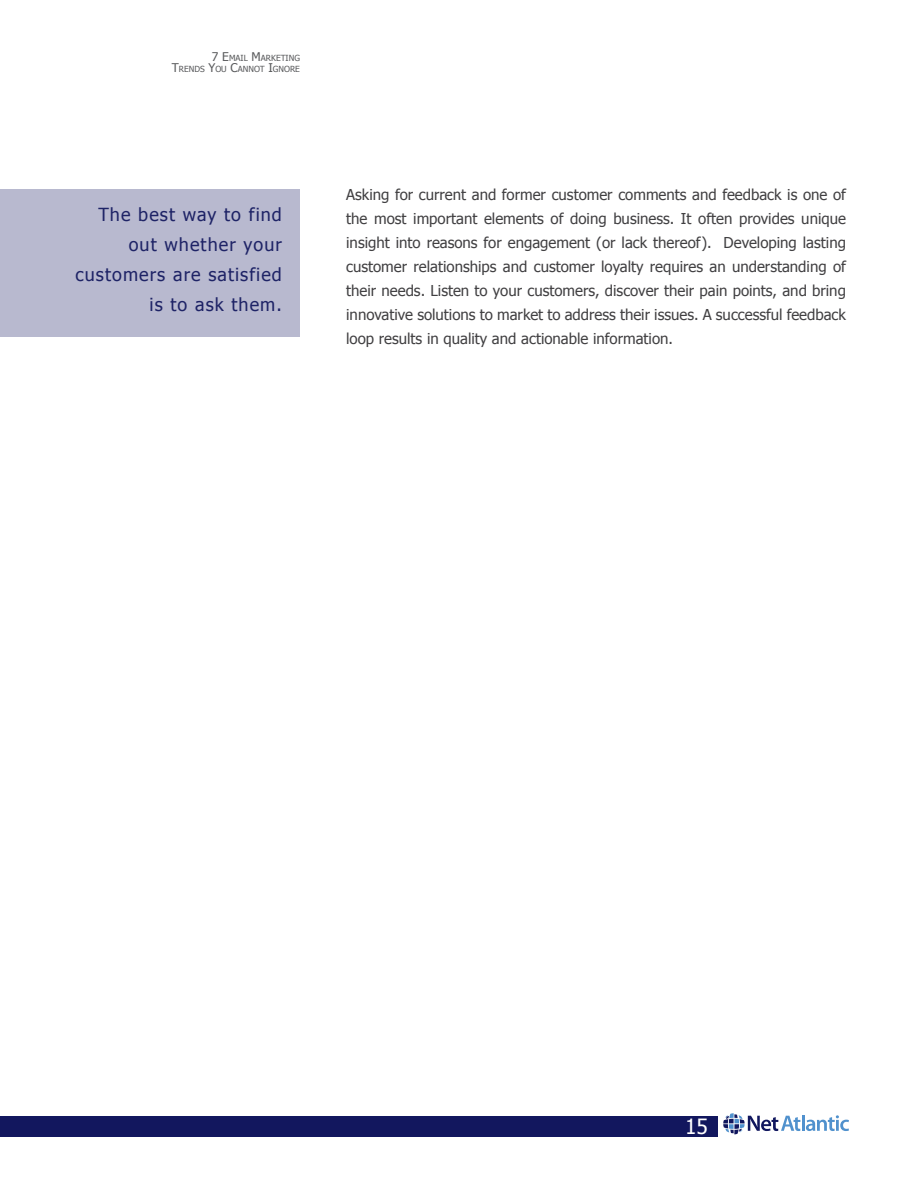
<style>
.page{position:relative;width:918px;height:1188px;background:#fff}
.page>*{position:absolute;margin:0;border:0;box-sizing:border-box;transform-origin:0 0}
.t1{font:21px "Tahoma";color:#fff}
.t2{font:18px/30px "Tahoma";letter-spacing:.06em;color:#1e2366;text-align:right}
.t3{font:15px/24px "Tahoma";color:#414042;text-align:justify}
.t4{font:8.4px/10.5px "Tahoma";color:#58595b;text-align:right}
.s1{font-size:12px}
</style>
<div class="page">
<div style="left:0;top:1116px;width:718px;height:21px;background:#12175e"></div>
<svg style="left:723px;top:1113px;width:126px;height:21px"></svg>
<div style="left:0;top:189px;width:300px;height:148px;background:#b8b9cf"></div>
<p class="t4" style="left:172px;top:53px;width:130px"><span class="s1">7 E</span>MAIL <span class="s1">M</span> ARKETING<br><span class="s1">T</span>RENDS <span class="s1">Y</span>OU <span class="s1">C</span>ANNOT <span class="s1">I</span>GNORE</p>
<p class="t2" style="left:75px;top:198px;width:208px">The best way to find out whether your customers are satisfied is to ask them.</p>
<p class="t3" style="left:346px;top:182px;width:501px">Asking for current and former customer comments and feedback is one of the most important elements of doing business. It often provides unique insight into reasons for engagement (or lack thereof). Developing lasting customer relationships and customer loyalty requires an understanding of their needs. Listen to your customers, discover their pain points, and bring innovative solutions to market to address their issues. A successful feedback loop results in quality and actionable information.</p>
<h1 class="t1" style="left:685px;top:1112px;width:24px">15</h1>
</div>
